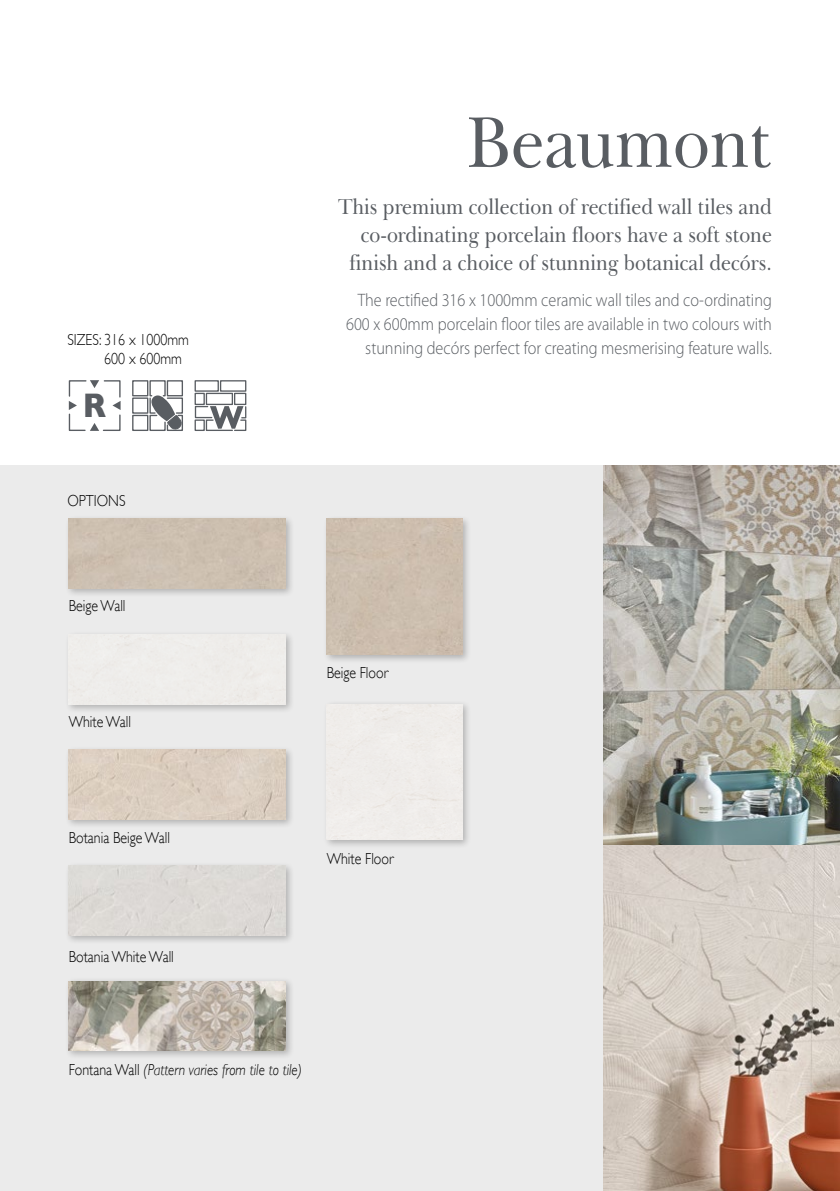
<style>
.page{position:relative;width:840px;height:1191px;background:#fff}
.page>*{position:absolute;margin:0;border:0;box-sizing:border-box;transform-origin:0 0}
.t1{font:74px "New Baskerville IT Cby BT";color:#595d62;scale:.9 1}
.t2{font:700 34.8px "Gill Sans";color:#595d62;scale:.9 1}
.t3{font:22px/28px "New Baskerville IT Cby BT";color:#595d62;text-align:right;scale:.9 1}
.t4{font:300 18px/24px "Myriad Pro";color:#595d62;text-align:right;scale:.9 1}
.t5{font:300 16px/19.2px "Gill Sans";color:#000;scale:.87 1}
.t6{font:italic 300 16px "Gill Sans";color:#000;scale:.87 1}
.s1{font-style:normal}
</style>
<div class="page">
<div style="left:0;top:465px;width:629px;height:726px;background:#ebebeb"></div>
<img style="left:603px;top:465px;width:236px;height:726px">
<div style="left:132px;top:380px;width:16px;height:16px;border:1px solid #595d62"></div>
<div style="left:132px;top:397px;width:16px;height:17px;border:1px solid #595d62"></div>
<div style="left:132px;top:415px;width:16px;height:16px;border:1px solid #595d62"></div>
<svg style="left:149px;top:380px;width:34px;height:51px"></svg>
<svg style="left:194px;top:380px;width:53px;height:51px"></svg>
<svg style="left:68px;top:380px;width:53px;height:51px"></svg>
<div style="left:64px;top:514px;width:230px;height:83px;background:#000;opacity:.25"></div>
<div style="left:69px;top:519px;width:216px;height:69px;background:#cdbfb0"></div>
<div style="left:64px;top:630px;width:230px;height:83px;background:#000;opacity:.25"></div>
<img style="left:69px;top:634px;width:216px;height:70px">
<div style="left:64px;top:745px;width:230px;height:83px;background:#000;opacity:.25"></div>
<img style="left:69px;top:750px;width:216px;height:69px">
<div style="left:64px;top:861px;width:230px;height:83px;background:#000;opacity:.25"></div>
<div style="left:69px;top:865px;width:216px;height:70px;background:#dcd9d6"></div>
<div style="left:64px;top:976px;width:230px;height:83px;background:#000;opacity:.25"></div>
<img style="left:69px;top:981px;width:216px;height:69px">
<div style="left:323px;top:515px;width:148px;height:148px;background:#000;opacity:.25"></div>
<div style="left:326px;top:519px;width:135px;height:135px;background:#ccbeae"></div>
<div style="left:323px;top:700px;width:148px;height:148px;background:#000;opacity:.25"></div>
<img style="left:326px;top:704px;width:135px;height:136px">
<p class="t5" style="left:104px;top:330px;width:99px;text-indent:-37px">SIZES: 316 x 1000mm<br>600 x 600mm</p>
<h2 class="t2" style="left:83px;top:378px;width:27px">R</h2>
<p class="t5" style="left:67px;top:491px;width:68px">OPTIONS</p>
<p class="t5" style="left:69px;top:596px;width:67px">Beige Wall</p>
<p class="t5" style="left:69px;top:712px;width:73px">White Wall</p>
<h1 class="t1" style="left:465px;top:96px;width:340px">Beaumont</h1>
<p class="t3" style="left:338px;top:193px;width:483px">This premium collection of rectified wall tiles and co-ordinating porcelain floors have a soft stone finish and a choice of stunning botanical decórs.</p>
<p class="t4" style="left:346px;top:288px;width:474px">The rectified 316 x 1000mm ceramic wall tiles and co-ordinating<br>600 x 600mm porcelain floor tiles are available in two colours with stunning decórs perfect for creating mesmerising feature walls.</p>
<p class="t5" style="left:326px;top:662px;width:72px">Beige Floor</p>
<p class="t5" style="left:69px;top:828px;width:118px">Botania Beige Wall</p>
<p class="t5" style="left:69px;top:946px;width:122px">Botania White Wall</p>
<p class="t5" style="left:326px;top:849px;width:78px">White Floor</p>
<p class="t6" style="left:69px;top:1060px;width:269px"><span class="s1">Fontana Wall</span> (Pattern varies from tile to tile)</p>
</div>
